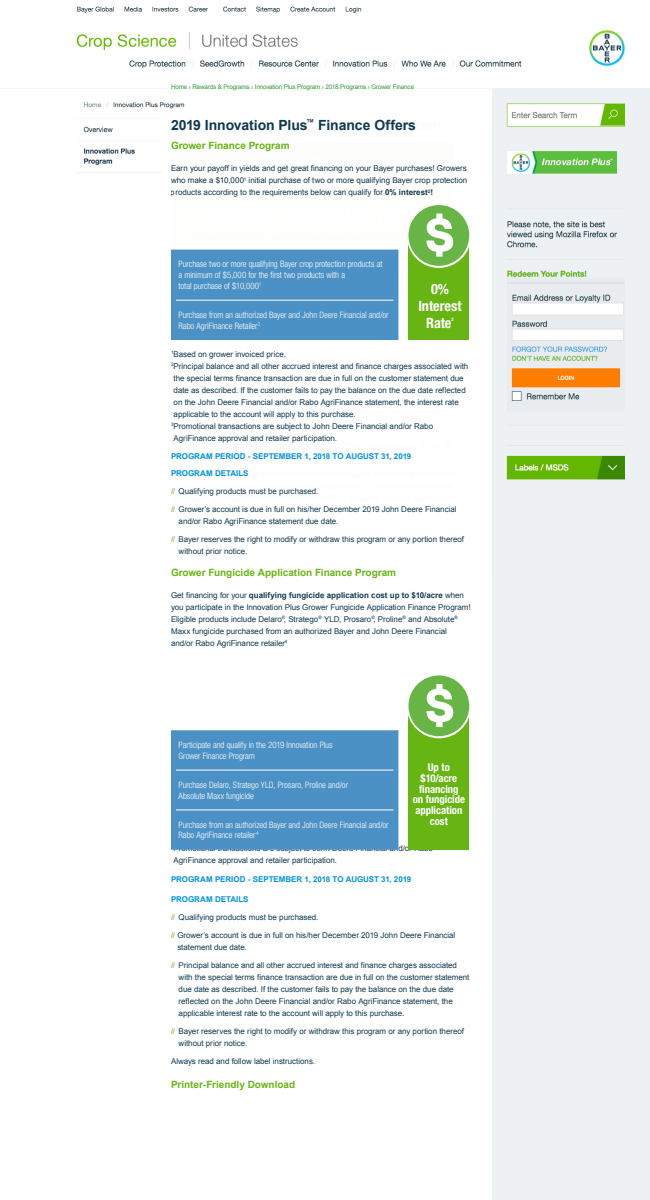
<style>
.page{position:relative;width:650px;height:1200px;background:#fff}
.page>*{position:absolute;margin:0;border:0;box-sizing:border-box;transform-origin:0 0}
.t1{font:700 condensed 14.25px/17.1px "Helvetica Neue LT Std";letter-spacing:-.005em;color:#fff;text-align:center}
.t2{font:700 14px "Arial";letter-spacing:-.005em;color:#10384f}
.t3{font:700 condensed 10.75px/10.8px "Helvetica Neue LT Std";letter-spacing:-.005em;color:#fff;text-align:center}
.t4{font:700 10px "Arial";letter-spacing:-.005em;color:#66b512}
.t5{font:300 condensed 8.85px/10.8px "Helvetica Neue LT Std";letter-spacing:-.01em;color:#fff}
.t6{font:8px/12px "Arial";letter-spacing:-.005em;color:#10384f}
.t7{font:700 8px/17.3px "Arial";letter-spacing:-.005em;color:#0091df}
.t8{font:6.3px "Arial";letter-spacing:-.025em;color:#389839}
.t9{font:700 condensed 4.8px "Helvetica Neue LT Std";color:#fff}
.s1{font-weight:700}
.s2{font-weight:400;color:#66b512}
.s3{font-weight:400;color:#10384f}
.s4{color:#66b512}
.s5{font-weight:700;color:#0091df}
</style>
<div class="page">
<img style="left:76px;top:6px;width:574px;height:508px">
<div style="left:492px;top:514px;width:158px;height:686px;background:#eef1f3"></div>
<div style="left:454px;top:112px;width:18px;height:1049px;background:#fff"></div>
<div style="left:171px;top:120px;width:300px;height:1023px;background:#fff"></div>
<div style="left:171px;top:250px;width:227px;height:90px;background:#4c91c5"></div>
<hr style="left:176px;top:300px;width:217px;height:1px;background:#fff">
<div style="left:408px;top:241px;width:61px;height:99px;background:#66b512"></div>
<div style="left:407px;top:204px;width:64px;height:64px;border:3px solid #fff;border-radius:50%"></div>
<div style="left:408px;top:205px;width:61px;height:61px;background:#66b545;border-radius:50%"></div>
<svg style="left:426px;top:214px;width:27px;height:43px"></svg>
<div style="left:171px;top:730px;width:227px;height:120px;background:#4c91c5"></div>
<hr style="left:176px;top:770px;width:217px;height:1px;background:#fff">
<hr style="left:176px;top:810px;width:217px;height:1px;background:#fff">
<div style="left:408px;top:711px;width:61px;height:139px;background:#66b512"></div>
<div style="left:407px;top:674px;width:64px;height:64px;border:3px solid #fff;border-radius:50%"></div>
<div style="left:408px;top:675px;width:61px;height:61px;background:#66b545;border-radius:50%"></div>
<svg style="left:426px;top:684px;width:27px;height:43px"></svg>
<p class="t8" style="left:171px;top:83px;width:245px">Home › Rewards &amp; Programs › Innovation Plus Program › 2018 Programs › Grower Finance</p>
<h2 class="t2" style="left:171px;top:117px;width:247px">2019 Innovation Plus<sup>™</sup> Finance Offers</h2>
<p class="t4" style="left:171px;top:140px;width:120px">Grower Finance Program</p>
<p class="t6" style="left:171px;top:162px;width:298px;text-align:justify">Earn your payoff in yields and get great financing on your Bayer purchases! Growers who make a $10,000<sup>1</sup> initial purchase of two or more qualifying Bayer crop protection products according to the requirements below can qualify for <span class="s1">0% interest</span><sup>2</sup><span class="s1">!</span></p>
<p class="t5" style="left:179px;top:259px;width:205px">Purchase two or more qualifying Bayer crop protection products at a minimum of $5,000 for the first two products with a<br>total purchase of $10,000<sup>1</sup></p>
<p class="t5" style="left:179px;top:309px;width:212px">Purchase from an authorized Bayer and John Deere Financial and/or<br>Rabo AgriFinance Retailer<sup>3</sup></p>
<h1 class="t1" style="left:418px;top:280px;width:45px">0%<br>Interest<br>Rate</h1>
<p class="t9" style="left:452px;top:317px;width:4px">2</p>
<p class="t6" style="left:171px;top:348px;width:117px"><sup>1</sup>Based on grower invoiced price.</p>
<p class="t6" style="left:171px;top:360px;width:299px"><sup>2</sup>Principal balance and all other accrued interest and finance charges associated with</p>
<p class="t6" style="left:174px;top:372px;width:291px">the special terms finance transaction are due in full on the customer statement due</p>
<p class="t6" style="left:174px;top:384px;width:294px">date as described. If the customer fails to pay the balance on the due date reflected</p>
<p class="t6" style="left:174px;top:396px;width:287px">on the John Deere Financial and/or Rabo AgriFinance statement, the interest rate</p>
<p class="t6" style="left:174px;top:408px;width:184px">applicable to the account will apply to this purchase.</p>
<p class="t6" style="left:171px;top:420px;width:264px"><sup>3</sup>Promotional transactions are subject to John Deere Financial and/or Rabo</p>
<p class="t6" style="left:174px;top:432px;width:165px">AgriFinance approval and retailer participation.</p>
<p class="t7" style="left:171px;top:448px;width:242px">PROGRAM PERIOD - SEPTEMBER 1, 2018 TO AUGUST 31, 2019<br>PROGRAM DETAILS<br><span class="s2">//</span> <span class="s3">Qualifying products must be purchased.</span></p>
<p class="t6" style="left:179px;top:503px;width:279px;text-indent:-8px"><span class="s4">//</span> Grower’s account is due in full on his/her December 2019 John Deere Financial and/or Rabo AgriFinance statement due date.</p>
<p class="t6" style="left:179px;top:533px;width:287px;text-indent:-8px"><span class="s4">//</span> Bayer reserves the right to modify or withdraw this program or any portion thereof without prior notice.</p>
<p class="t4" style="left:171px;top:567px;width:227px">Grower Fungicide Application Finance Program</p>
<p class="t6" style="left:171px;top:589px;width:301px">Get financing for your <span class="s1">qualifying fungicide application cost up to $10/acre</span> when you participate in the Innovation Plus Grower Fungicide Application Finance Program!<br>Eligible products include Delaro<sup>®</sup>, Stratego<sup>®</sup> YLD, Prosaro<sup>®</sup>, Proline<sup>®</sup> and Absolute<sup>® </sup>Maxx fungicide purchased from an authorized Bayer and John Deere Financial and/or Rabo AgriFinance retailer<sup>4</sup></p>
<p class="t5" style="left:179px;top:739px;width:156px">Participate and qualify in the 2019 Innovation Plus<br>Grower Finance Program</p>
<p class="t5" style="left:179px;top:779px;width:171px">Purchase Delaro, Stratego YLD, Prosaro, Proline and/or<br>Absolute Maxx fungicide</p>
<p class="t5" style="left:179px;top:819px;width:212px">Purchase from an authorized Bayer and John Deere Financial and/or<br>Rabo AgriFinance retailer<sup>4</sup></p>
<h3 class="t3" style="left:413px;top:762px;width:54px">Up to $10/acre financing on fungicide application cost</h3>
<p class="t6" style="left:174px;top:842px;width:261px;text-indent:-3px"><sup>4</sup>Promotional transactions are subject to John Deere Financial and/or Rabo<br>AgriFinance approval and retailer participation.</p>
<p class="t7" style="left:171px;top:870px;width:242px">PROGRAM PERIOD - SEPTEMBER 1, 2018 TO AUGUST 31, 2019</p>
<p class="t6" style="left:171px;top:891px;width:149px;line-height:17.5px"><span class="s5">PROGRAM DETAILS<br></span><span class="s4">//</span> Qualifying products must be purchased.</p>
<p class="t6" style="left:177px;top:929px;width:279px;text-indent:-6px"><span class="s4">//</span> Grower’s account is due in full on his/her December 2019 John Deere Financial statement due date.</p>
<p class="t6" style="left:179px;top:959px;width:292px;text-indent:-8px"><span class="s4">//</span> Principal balance and all other accrued interest and finance charges associated with the special terms finance transaction are due in full on the customer statement due date as described. If the customer fails to pay the balance on the due date reflected on the John Deere Financial and/or Rabo AgriFinance statement, the applicable interest rate to the account will apply to this purchase.</p>
<p class="t6" style="left:179px;top:1025px;width:287px;text-indent:-8px"><span class="s4">//</span> Bayer reserves the right to modify or withdraw this program or any portion thereof without prior notice.</p>
<p class="t6" style="left:171px;top:1055px;width:146px">Always read and follow label instructions.</p>
<p class="t4" style="left:171px;top:1078px;width:126px">Printer-Friendly Download</p>
</div>
